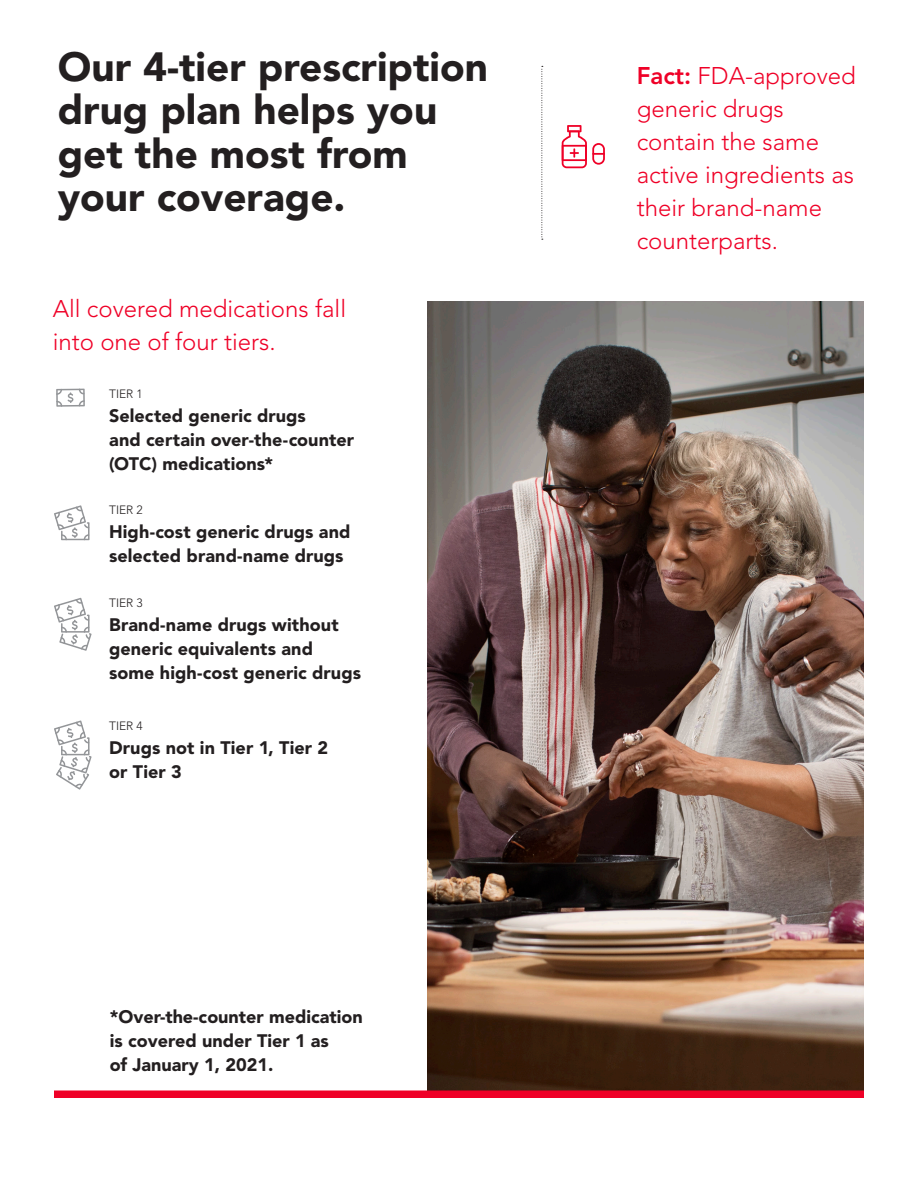
<style>
.page{position:relative;width:918px;height:1188px;background:#fff}
.page>*{position:absolute;margin:0;border:0;box-sizing:border-box;transform-origin:0 0}
.Quotation_Headline{font:900 40.5px/43.5px "Avenir LT Std";color:#231f20}
._16_22_Interior_Head{font:300 24px/33px "Avenir LT Std";color:#ef0027}
.Body_Copy{font:900 18px/24px "Avenir LT Std";color:#231f20}
.Icon_Caption{font:900 18px/24px "Avenir LT Std";letter-spacing:.005em;color:#231f20}
.Icon_Caption-2{font:300 12px "Avenir LT Std";color:#231f20}
.s1{font-weight:800}
</style>
<div class="page">
<svg style="left:542px;top:66px;width:1px;height:174px"></svg>
<img style="left:428px;top:301px;width:436px;height:789px">
<div style="left:54px;top:1090px;width:810px;height:8px;background:#ef0027"></div>
<svg style="left:562px;top:125px;width:43px;height:43px"></svg>
<svg style="left:56px;top:389px;width:29px;height:18px"></svg>
<svg style="left:54px;top:721px;width:38px;height:69px"></svg>
<svg style="left:54px;top:598px;width:38px;height:53px"></svg>
<svg style="left:54px;top:505px;width:36px;height:35px"></svg>
<p class="Quotation_Headline" style="left:58px;top:45px;width:432px">Our 4-tier prescription drug plan helps you get the most from your coverage.</p>
<p class="_16_22_Interior_Head" style="left:53px;top:292px;width:295px">All covered medications fall into one of four tiers.</p>
<p class="Icon_Caption-2" style="left:109px;top:387px;width:35px">TIER 1</p>
<p class="Body_Copy" style="left:109px;top:403px;width:247px">Selected generic drugs<br>and certain over-the-counter (OTC) medications*</p>
<p class="Icon_Caption-2" style="left:109px;top:503px;width:35px">TIER 2</p>
<p class="Body_Copy" style="left:109px;top:520px;width:243px">High-cost generic drugs and selected brand-name drugs</p>
<p class="Icon_Caption-2" style="left:109px;top:596px;width:35px">TIER 3</p>
<p class="Body_Copy" style="left:109px;top:613px;width:253px">Brand-name drugs without generic equivalents and some high-cost generic drugs</p>
<p class="Icon_Caption-2" style="left:109px;top:718px;width:35px">TIER 4</p>
<p class="Icon_Caption" style="left:109px;top:735px;width:221px">Drugs not in Tier 1, Tier 2 or Tier 3</p>
<p class="Body_Copy" style="left:110px;top:1005px;width:255px">*Over-the-counter medication is covered under Tier 1 as<br>of January 1, 2021.</p>
<p class="_16_22_Interior_Head" style="left:637px;top:59px;width:221px"><span class="s1">Fact:</span> FDA-approved generic drugs contain the same active ingredients as their brand-name counterparts.</p>
</div>
